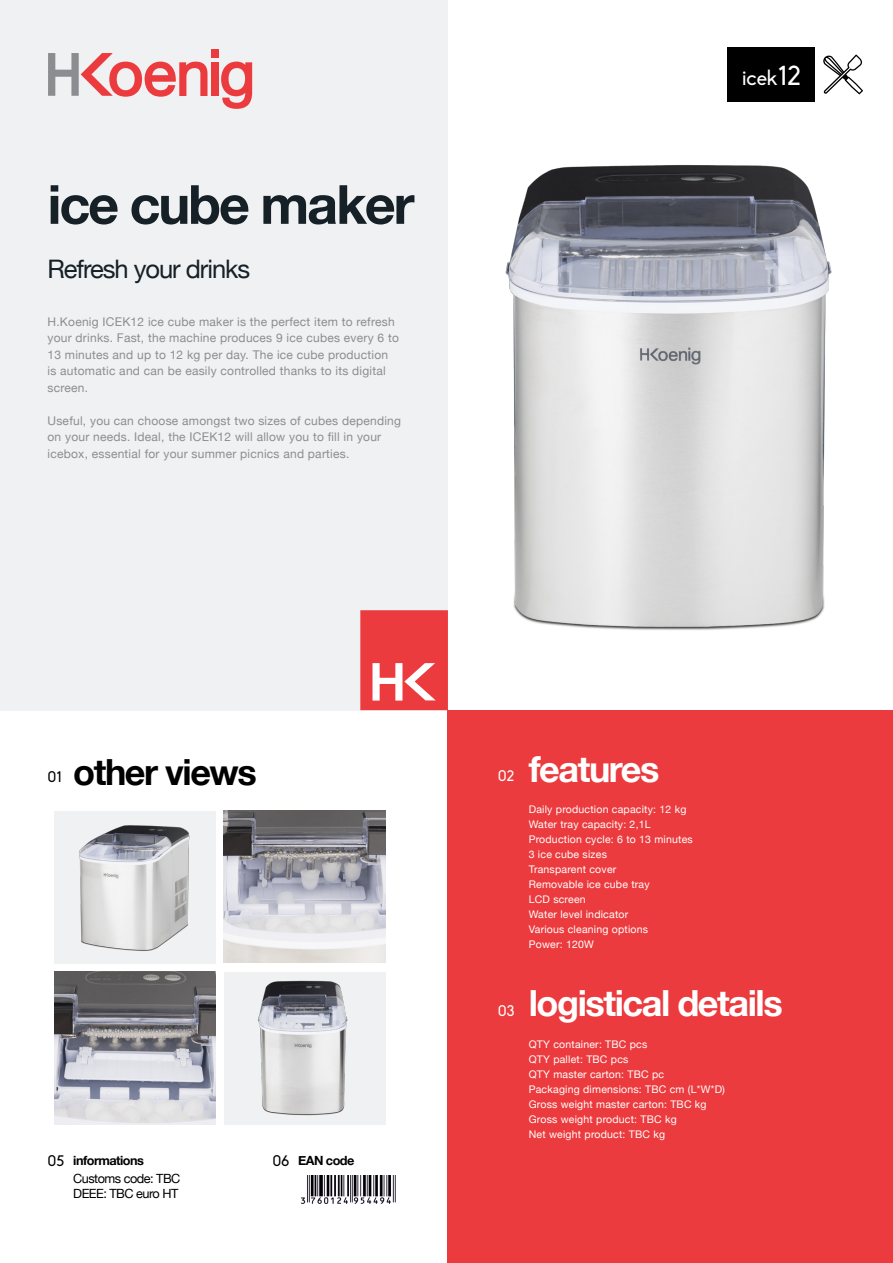
<style>
.page{position:relative;width:893px;height:1263px;background:#fff}
.page>*{position:absolute;margin:0;border:0;box-sizing:border-box;transform-origin:0 0}
.t1{font:700 54px "Helvetica Neue";letter-spacing:-.04em;color:#162027}
.t2{font:700 36px "Helvetica Neue";letter-spacing:-.04em;color:#fff}
.t3{font:700 36px "Helvetica Neue";letter-spacing:-.04em;color:#000}
.t4{font:25.5px "Helvetica Neue";letter-spacing:-.04em;color:#162027}
.t5{font:21px "Biko";color:#fff}
.t6{font:15px "Biko";color:#000}
.t7{font:15px "Biko";color:#fff}
.t8{font:12.75px/18px "Helvetica Neue";letter-spacing:-.04em;color:#000}
.t9{font:700 12.75px "Helvetica Neue";letter-spacing:-.04em;color:#000}
.t10{font:12px/16.5px "Helvetica Neue";letter-spacing:.02em;color:#8b8d8f}
.t11{font:10.5px "Helvetica Neue";letter-spacing:.02em;color:#fff}
.s1{font-size:27px}
.s2{font-weight:700}
</style>
<div class="page">
<div style="left:0;top:0;width:448px;height:710px;background:#f0f1f2"></div>
<div style="left:448px;top:710px;width:445px;height:553px;background:#ec3b3e"></div>
<div style="left:211px;top:49px;width:7px;height:8px;background:#ec3b3e"></div>
<div style="left:211px;top:62px;width:7px;height:34px;background:#ec3b3e"></div>
<svg style="left:48px;top:53px;width:159px;height:44px"></svg>
<svg style="left:221px;top:62px;width:31px;height:47px"></svg>
<div style="left:727px;top:48px;width:88px;height:54px;background:#000"></div>
<svg style="left:823px;top:55px;width:40px;height:39px"></svg>
<img style="left:505px;top:165px;width:327px;height:465px">
<div style="left:54px;top:811px;width:162px;height:152px;background:#f0f1f2"></div>
<img style="left:79px;top:825px;width:111px;height:126px">
<img style="left:54px;top:972px;width:162px;height:152px">
<img style="left:224px;top:810px;width:162px;height:152px">
<div style="left:224px;top:972px;width:162px;height:152px;background:#f0f1f2"></div>
<img style="left:258px;top:980px;width:90px;height:136px">
<svg style="left:360px;top:610px;width:88px;height:100px;background:#ee5355"></svg>
<img style="left:301px;top:1175px;width:95px;height:29px">
<p class="t1" style="left:48px;top:162px;width:369px">ice cube maker</p>
<p class="t4" style="left:48px;top:251px;width:204px">Refresh your drinks</p>
<p class="t10" style="left:48px;top:314px;width:353px">H.Koenig ICEK12 ice cube maker is the perfect item to refresh your drinks. Fast, the machine produces 9 ice cubes every 6 to 13 minutes and up to 12 kg per day. The ice cube production is automatic and can be easily controlled thanks to its digital screen.</p>
<p class="t10" style="left:48px;top:413px;width:355px">Useful, you can choose amongst two sizes of cubes depending on your needs. Ideal, the ICEK12 will allow you to fill in your icebox, essential for your summer picnics and parties.</p>
<p class="t5" style="left:742px;top:66px;width:60px">icek<span class="s1">12</span></p>
<p class="t3" style="left:73px;top:743px;width:185px">other views</p>
<p class="t6" style="left:48px;top:769px;width:16px">01</p>
<p class="t7" style="left:498px;top:768px;width:18px">02</p>
<p class="t2" style="left:529px;top:741px;width:132px">features</p>
<p class="t11" style="left:529px;top:802px;width:159px">Daily production capacity: 12 kg</p>
<p class="t11" style="left:529px;top:817px;width:123px">Water tray capacity: 2,1L</p>
<p class="t11" style="left:529px;top:832px;width:166px">Production cycle: 6 to 13 minutes</p>
<p class="t11" style="left:529px;top:847px;width:80px">3 ice cube sizes</p>
<p class="t11" style="left:529px;top:862px;width:89px">Transparent cover</p>
<p class="t11" style="left:529px;top:877px;width:122px">Removable ice cube tray</p>
<p class="t11" style="left:529px;top:892px;width:58px">LCD screen</p>
<p class="t11" style="left:529px;top:907px;width:101px">Water level indicator</p>
<p class="t11" style="left:529px;top:922px;width:121px">Various cleaning options</p>
<p class="t11" style="left:529px;top:937px;width:67px">Power: 120W</p>
<p class="t6" style="left:48px;top:1152px;width:18px">05</p>
<p class="t6" style="left:272px;top:1152px;width:18px">06</p>
<p class="t8" style="left:73px;top:1152px;width:109px"><span class="s2">informations<br></span>Customs code: TBC</p>
<p class="t8" style="left:73px;top:1185px;width:107px">DEEE: TBC euro HT</p>
<p class="t9" style="left:298px;top:1150px;width:58px">EAN code</p>
<p class="t7" style="left:498px;top:1002px;width:18px">03</p>
<p class="t2" style="left:529px;top:975px;width:255px">logistical details</p>
<p class="t11" style="left:529px;top:1036px;width:120px">QTY container: TBC pcs</p>
<p class="t11" style="left:529px;top:1051px;width:101px">QTY pallet: TBC pcs</p>
<p class="t11" style="left:529px;top:1066px;width:137px">QTY master carton: TBC pc</p>
<p class="t11" style="left:529px;top:1081px;width:198px">Packaging dimensions: TBC cm (L*W*D)</p>
<p class="t11" style="left:529px;top:1096px;width:179px">Gross weight master carton: TBC kg</p>
<p class="t11" style="left:529px;top:1111px;width:150px">Gross weight product: TBC kg</p>
<p class="t11" style="left:529px;top:1126px;width:138px">Net weight product: TBC kg</p>
</div>
